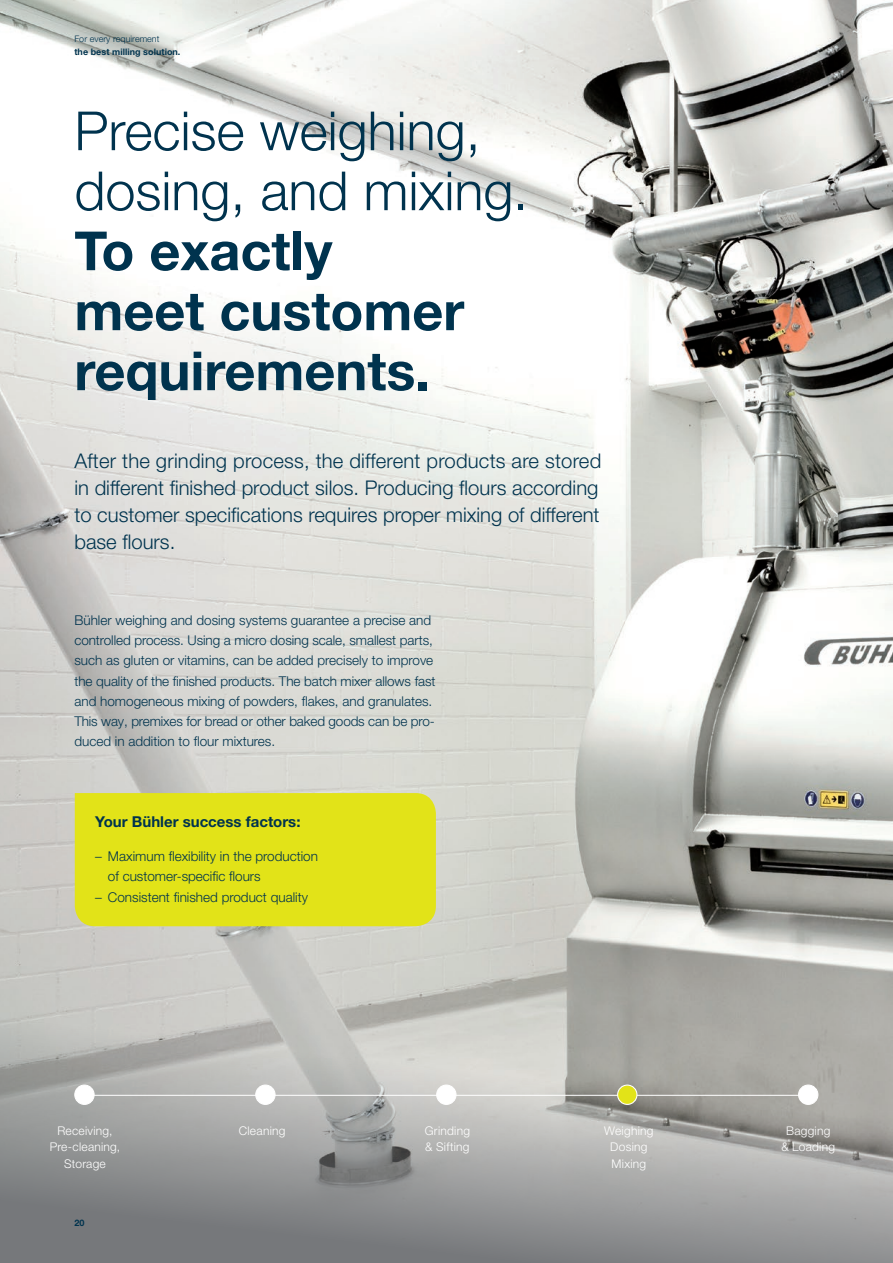
<style>
.page{position:relative;width:893px;height:1263px;background:#fff}
.page>*{position:absolute;margin:0;border:0;box-sizing:border-box;transform-origin:0 0}
.t1{font:700 54px/60px "Helvetica Neue LT Pro";color:#00334e}
.t2{font:300 54px/60px "Helvetica Neue LT Pro";color:#00334e}
.t3{font:300 20.25px/27px "Helvetica Neue LT Pro";color:#00334e}
.t4{font:700 15px "Helvetica Neue LT Pro";color:#00334e}
.t5{font:300 13.5px/20.2px "Helvetica Neue LT Pro";color:#00334e}
.t6{font:300 12px/16.5px "Helvetica Neue LT Pro";letter-spacing:.02em;color:#fff;text-align:center}
.t7{font:700 9px "Helvetica Neue LT Pro";letter-spacing:.005em;color:#00334e}
.t8{font:300 9px "Helvetica Neue LT Pro";letter-spacing:.005em;color:#00334e}
</style>
<div class="page">
<img style="left:0;top:0;width:893px;height:908px">
<svg style="left:0;top:908px;width:893px;height:355px;background:#aaaba8"></svg>
<hr style="left:87px;top:1095px;width:721px;height:1px;background:#fff">
<div style="left:75px;top:1085px;width:19px;height:19px;background:#fff;border-radius:50%"></div>
<div style="left:74px;top:1084px;width:21px;height:21px;border:1px solid #fff;border-radius:50%"></div>
<div style="left:256px;top:1085px;width:19px;height:19px;background:#fff;border-radius:50%"></div>
<div style="left:255px;top:1084px;width:21px;height:21px;border:1px solid #fff;border-radius:50%"></div>
<div style="left:437px;top:1085px;width:19px;height:19px;background:#fff;border-radius:50%"></div>
<div style="left:436px;top:1084px;width:21px;height:21px;border:1px solid #fff;border-radius:50%"></div>
<div style="left:618px;top:1085px;width:19px;height:19px;background:#e2e318;border-radius:50%"></div>
<div style="left:617px;top:1084px;width:20px;height:21px;border:1px solid #fff;border-radius:50%"></div>
<div style="left:799px;top:1085px;width:19px;height:19px;background:#fff;border-radius:50%"></div>
<div style="left:798px;top:1084px;width:20px;height:21px;border:1px solid #fff;border-radius:50%"></div>
<div style="left:75px;top:793px;width:361px;height:133px;background:#e2e318"></div>
<p class="t8" style="left:74px;top:33px;width:87px">For every requirement</p>
<p class="t7" style="left:74px;top:46px;width:108px">the best milling solution.</p>
<h1 class="t2" style="left:74px;top:100px;width:456px">Precise weighing, dosing, and mixing.</h1>
<h1 class="t1" style="left:74px;top:219px;width:391px">To exactly meet customer requirements.</h1>
<h2 class="t3" style="left:74px;top:446px;width:528px">After the grinding process, the different products are stored in different finished product silos. Producing flours according to customer specifications requires proper mixing of different base flours.</h2>
<p class="t5" style="left:74px;top:610px;width:363px">Bühler weighing and dosing systems guarantee a precise and controlled process. Using a micro dosing scale, smallest parts, such as gluten or vitamins, can be added precisely to improve the quality of the finished products. The batch mixer allows fast and homogeneous mixing of powders, flakes, and granulates.<br>This way, premixes for bread or other baked goods can be pro&shy;duced in addition to flour mixtures.</p>
<p class="t4" style="left:95px;top:812px;width:207px">Your Bühler success factors:</p>
<p class="t5" style="left:108px;top:846px;width:211px;text-indent:-13px">– Maximum flexibility in the production of customer-specific flours</p>
<p class="t5" style="left:95px;top:886px;width:214px">– Consistent finished product quality</p>
<p class="t6" style="left:50px;top:1122px;width:72px">Receiving,<br>Pre-cleaning,<br>Storage</p>
<p class="t6" style="left:239px;top:1122px;width:48px">Cleaning</p>
<p class="t6" style="left:425px;top:1122px;width:47px;text-align:left">Grinding &amp; Sifting</p>
<p class="t6" style="left:604px;top:1122px;width:51px">Weighing<br>Dosing<br>Mixing</p>
<p class="t6" style="left:781px;top:1122px;width:55px">Bagging &amp; Loading</p>
<p class="t7" style="left:74px;top:1217px;width:12px">20</p>
</div>
